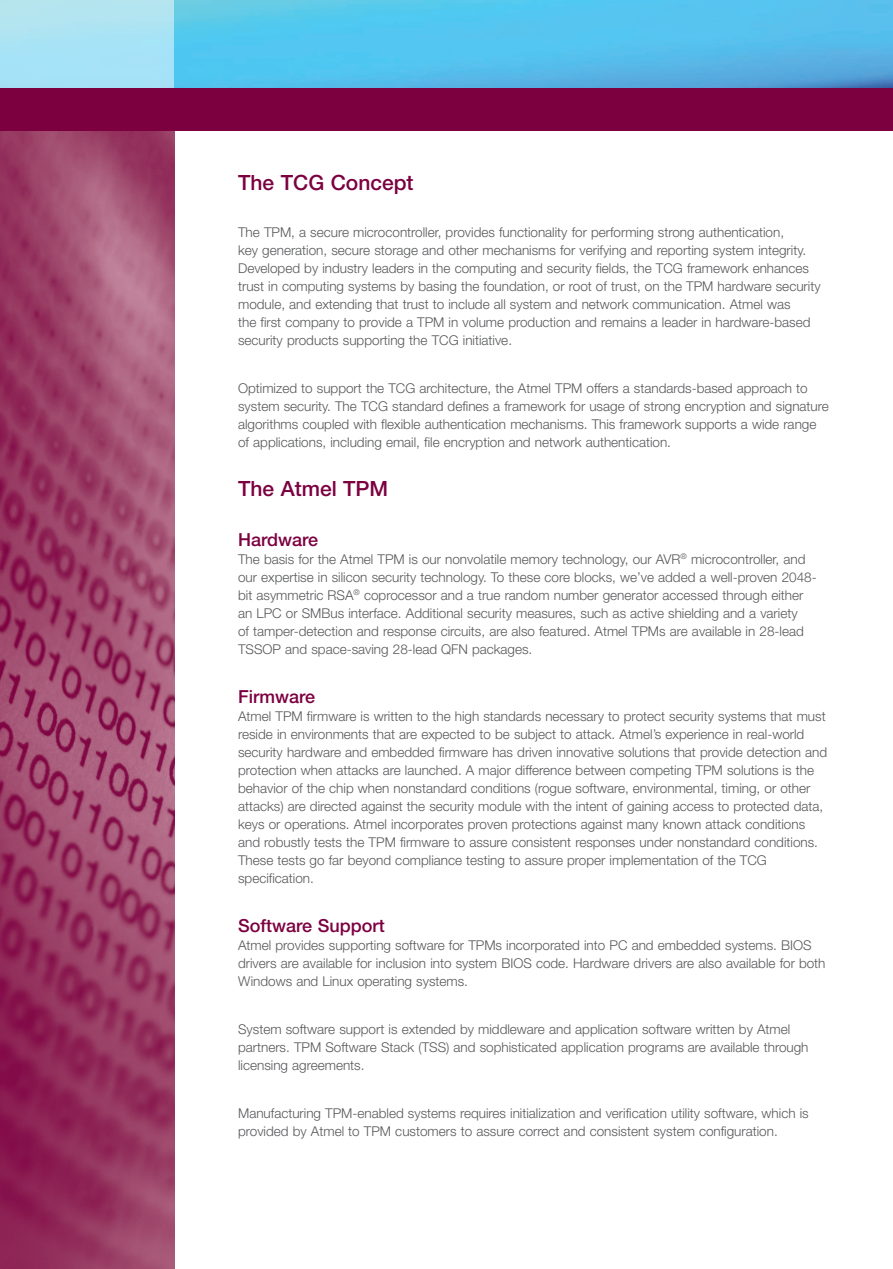
<style>
.page{position:relative;width:893px;height:1269px;background:#fff}
.page>*{position:absolute;margin:0;border:0;box-sizing:border-box;transform-origin:0 0}
.t1{font:500 21px "Helvetica Neue";color:#7c0040}
.t2{font:500 18px "Helvetica Neue";color:#7c0040}
.t3{font:300 13.5px/18px "Helvetica Neue";color:#57585a}
</style>
<div class="page">
<img style="left:174px;top:0;width:719px;height:88px">
<div style="left:0;top:0;width:174px;height:451px;background:linear-gradient(to right,#ace4f4,#a9e3f6)"></div>
<img style="left:0;top:131px;width:174px;height:1138px">
<div style="left:0;top:88px;width:893px;height:43px;background:#7c0040"></div>
<p class="t1" style="left:238px;top:170px;width:177px">The TCG Concept</p>
<p class="t3" style="left:238px;top:223px;width:584px">The TPM, a secure microcontroller, provides functionality for performing strong authentication,<br>key generation, secure storage and other mechanisms for verifying and reporting system integrity.<br>Developed by industry leaders in the computing and security fields, the TCG framework enhances trust in computing systems by basing the foundation, or root of trust, on the TPM hardware security module, and extending that trust to include all system and network communication. Atmel was<br>the first company to provide a TPM in volume production and remains a leader in hardware-based security products supporting the TCG initiative.</p>
<p class="t3" style="left:238px;top:379px;width:592px">Optimized to support the TCG architecture, the Atmel TPM offers a standards-based approach to system security. The TCG standard defines a framework for usage of strong encryption and signature algorithms coupled with flexible authentication mechanisms. This framework supports a wide range of applications, including email, file encryption and network authentication.</p>
<p class="t1" style="left:238px;top:476px;width:152px">The Atmel TPM</p>
<p class="t2" style="left:238px;top:528px;width:82px">Hardware</p>
<p class="t3" style="left:238px;top:549px;width:580px">The basis for the Atmel TPM is our nonvolatile memory technology, our AVR<sup>®</sup> microcontroller, and our expertise in silicon security technology. To these core blocks, we’ve added a well-proven 2048- bit asymmetric RSA<sup>®</sup> coprocessor and a true random number generator accessed through either an LPC or SMBus interface. Additional security measures, such as active shielding and a variety<br>of tamper-detection and response circuits, are also featured. Atmel TPMs are available in 28-lead TSSOP and space-saving 28-lead QFN packages.</p>
<p class="t2" style="left:238px;top:686px;width:79px">Firmware</p>
<p class="t3" style="left:238px;top:707px;width:590px">Atmel TPM firmware is written to the high standards necessary to protect security systems that must reside in environments that are expected to be subject to attack. Atmel’s experience in real-world security hardware and embedded firmware has driven innovative solutions that provide detection and protection when attacks are launched. A major difference between competing TPM solutions is the behavior of the chip when nonstandard conditions (rogue software, environmental, timing, or other attacks) are directed against the security module with the intent of gaining access to protected data, keys or operations. Atmel incorporates proven protections against many known attack conditions and robustly tests the TPM firmware to assure consistent responses under nonstandard conditions.<br>These tests go far beyond compliance testing to assure proper implementation of the TCG specification.</p>
<p class="t2" style="left:238px;top:915px;width:148px">Software Support</p>
<p class="t3" style="left:238px;top:936px;width:589px">Atmel provides supporting software for TPMs incorporated into PC and embedded systems. BIOS drivers are available for inclusion into system BIOS code. Hardware drivers are also available for both<br>Windows and Linux operating systems.</p>
<p class="t3" style="left:238px;top:1020px;width:572px">System software support is extended by middleware and application software written by Atmel partners. TPM Software Stack (TSS) and sophisticated application programs are available through licensing agreements.</p>
<p class="t3" style="left:238px;top:1104px;width:572px">Manufacturing TPM-enabled systems requires initialization and verification utility software, which is provided by Atmel to TPM customers to assure correct and consistent system configuration.</p>
</div>
